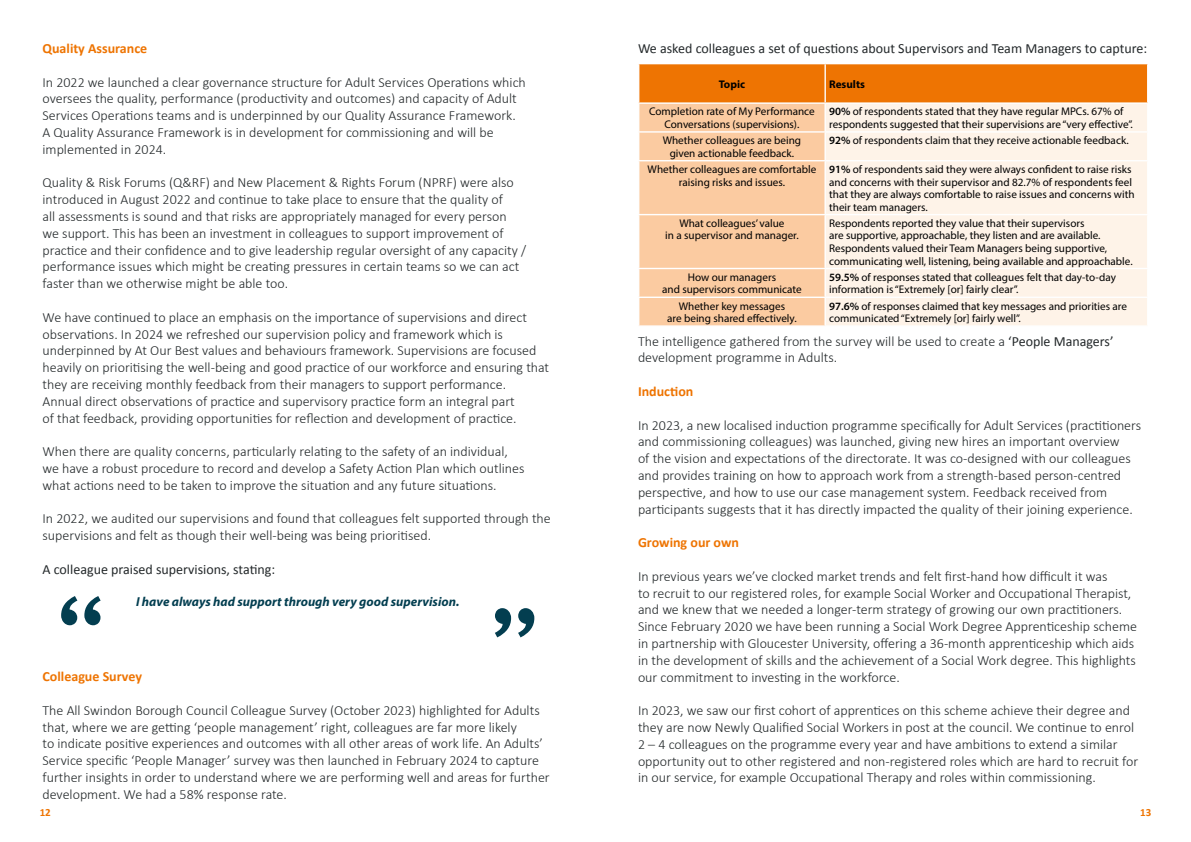
<style>
.page{position:relative;width:1191px;height:842px;background:#fff}
.page>*{position:absolute;margin:0;border:0;box-sizing:border-box;transform-origin:0 0}
.t1{font:130px "Andale Mono";color:#033e50}
.t2{font:300 14px/16.8px "Calibri";color:#23282a}
.t3{font:14px "Calibri";color:#23282a}
.t4{font:700 14px "Calibri";color:#ee7402}
.t5{font:italic 700 13px "Myriad Pro";color:#033e50}
.t6{font:11.1px/12.5px "Myriad Pro";color:#000;text-align:center}
.t7{font:700 11.1px "Myriad Pro";color:#000}
.t8{font:700 11px "Calibri";color:#ee7402}
.s1{font-weight:600}
.s2{font-weight:400}
</style>
<div class="page">
<div style="left:639px;top:161px;width:185px;height:164px;background:#fbcba1"></div>
<div style="left:826px;top:161px;width:321px;height:164px;background:#fef3e8"></div>
<svg style="left:638px;top:64px;width:510px;height:96px;background:#f6b77d"></svg>
<hr style="left:638px;top:131px;width:187px;height:2px;background:#fff">
<hr style="left:638px;top:214px;width:187px;height:1px;background:#fff">
<hr style="left:638px;top:268px;width:187px;height:1px;background:#fff">
<hr style="left:638px;top:297px;width:187px;height:1px;background:#fff">
<hr style="left:825px;top:131px;width:323px;height:2px;background:#fff">
<hr style="left:825px;top:214px;width:323px;height:1px;background:#fff">
<hr style="left:825px;top:268px;width:323px;height:1px;background:#fff">
<hr style="left:825px;top:297px;width:323px;height:1px;background:#fff">
<p class="t4" style="left:43px;top:39px;width:106px">Quality Assurance</p>
<p class="t3" style="left:638px;top:40px;width:511px">We asked colleagues a set of questions about Supervisors and Team Managers to capture:</p>
<p class="t2" style="left:43px;top:73px;width:485px">In 2022 we launched a clear governance structure for Adult Services Operations which oversees the quality, performance (productivity and outcomes) and capacity of Adult Services Operations teams and is underpinned by our Quality Assurance Framework.<br>A Quality Assurance Framework is in development for commissioning and will be implemented in 2024.</p>
<p class="t2" style="left:43px;top:174px;width:485px">Quality &amp; Risk Forums (Q&amp;RF) and New Placement &amp; Rights Forum (NPRF) were also introduced in August 2022 and continue to take place to ensure that the quality of<br>all assessments is sound and that risks are appropriately managed for every person we support. This has been an investment in colleagues to support improvement of practice and their confidence and to give leadership regular oversight of any capacity / performance issues which might be creating pressures in certain teams so we can act faster than we otherwise might be able too.</p>
<p class="t2" style="left:43px;top:309px;width:508px">We have continued to place an emphasis on the importance of supervisions and direct observations. In 2024 we refreshed our supervision policy and framework which is underpinned by At Our Best values and behaviours framework. Supervisions are focused heavily on prioritising the well-being and good practice of our workforce and ensuring that they are receiving monthly feedback from their managers to support performance.<br>Annual direct observations of practice and supervisory practice form an integral part<br>of that feedback, providing opportunities for reflection and development of practice.</p>
<p class="t2" style="left:43px;top:443px;width:483px">When there are quality concerns, particularly relating to the safety of an individual, we have a robust procedure to record and develop a Safety Action Plan which outlines what actions need to be taken to improve the situation and any future situations.</p>
<p class="t2" style="left:43px;top:510px;width:510px">In 2022, we audited our supervisions and found that colleagues felt supported through the supervisions and felt as though their well-being was being prioritised.</p>
<p class="t3" style="left:43px;top:560px;width:234px">A colleague praised supervisions, stating:</p>
<p class="t1" style="left:43px;top:558px;width:79px">“</p>
<p class="t7" style="left:718px;top:77px;width:28px">Topic</p>
<p class="t7" style="left:829px;top:77px;width:37px">Results</p>
<p class="t6" style="left:649px;top:105px;width:167px">Completion rate of My Performance<br>Conversations (supervisions).</p>
<p class="t6" style="left:829px;top:105px;width:305px;text-align:left"><span class="s1">90%</span> of respondents stated that they have regular MPCs. 67% of respondents suggested that their supervisions are “very effective”.</p>
<p class="t6" style="left:662px;top:134px;width:140px">Whether colleagues are being given actionable feedback.</p>
<p class="t6" style="left:829px;top:134px;width:301px"><span class="s1">92%</span> of respondents claim that they receive actionable feedback.</p>
<p class="t6" style="left:647px;top:163px;width:170px">Whether colleagues are comfortable raising risks and issues.</p>
<p class="t6" style="left:829px;top:163px;width:307px;text-align:left"><span class="s1">91%</span> of respondents said they were always confident to raise risks and concerns with their supervisor and 82.7% of respondents feel that they are always comfortable to raise issues and concerns with their team managers.</p>
<p class="t6" style="left:665px;top:217px;width:135px">What colleagues’ value<br>in a supervisor and manager.</p>
<p class="t6" style="left:829px;top:217px;width:305px;text-align:left">Respondents reported they value that their supervisors<br>are supportive, approachable, they listen and are available.<br>Respondents valued their Team Managers being supportive, communicating well, listening, being available and approachable.</p>
<p class="t6" style="left:662px;top:271px;width:141px">How our managers<br>and supervisors communicate</p>
<p class="t6" style="left:829px;top:271px;width:288px;text-align:left"><span class="s1">59.5%</span> of responses stated that colleagues felt that day-to-day information is “Extremely [or] fairly clear”.</p>
<p class="t6" style="left:667px;top:299px;width:131px">Whether key messages<br>are being shared effectively.</p>
<p class="t6" style="left:829px;top:299px;width:299px;text-align:left"><span class="s1">97.6%</span> of responses claimed that key messages and priorities are communicated “Extremely [or] fairly well”.</p>
<p class="t2" style="left:638px;top:332px;width:477px">The intelligence gathered from the survey will be used to create a <span class="s2">‘People Managers’ </span>development programme in Adults.</p>
<p class="t4" style="left:638px;top:382px;width:57px">Induction</p>
<p class="t2" style="left:638px;top:416px;width:504px">In 2023, a new localised induction programme specifically for Adult Services (practitioners and commissioning colleagues) was launched, giving new hires an important overview<br>of the vision and expectations of the directorate. It was co-designed with our colleagues and provides training on how to approach work from a strength-based person-centred perspective, and how to use our case management system. Feedback received from participants suggests that it has directly impacted the quality of their joining experience.</p>
<p class="t4" style="left:638px;top:533px;width:103px">Growing our own</p>
<p class="t2" style="left:638px;top:568px;width:500px">In previous years we’ve clocked market trends and felt first-hand how difficult it was<br>to recruit to our registered roles, for example Social Worker and Occupational Therapist, and we knew that we needed a longer-term strategy of growing our own practitioners.<br>Since February 2020 we have been running a Social Work Degree Apprenticeship scheme in partnership with Gloucester University, offering a 36-month apprenticeship which aids in the development of skills and the achievement of a Social Work degree. This highlights our commitment to investing in the workforce.</p>
<p class="t2" style="left:638px;top:702px;width:502px">In 2023, we saw our first cohort of apprentices on this scheme achieve their degree and they are now Newly Qualified Social Workers in post at the council. We continue to enrol 2 – 4 colleagues on the programme every year and have ambitions to extend a similar opportunity out to other registered and non-registered roles which are hard to recruit for in our service, for example Occupational Therapy and roles within commissioning.</p>
<p class="t5" style="left:136px;top:593px;width:325px">I have always had support through very good supervision.</p>
<p class="t1" style="left:553px;top:675px;width:79px;rotate:-180deg">“</p>
<p class="t4" style="left:43px;top:668px;width:101px">Colleague Survey</p>
<p class="t2" style="left:43px;top:702px;width:509px">The All Swindon Borough Council Colleague Survey (October 2023) highlighted for Adults that, where we are getting ‘people management’ right, colleagues are far more likely<br>to indicate positive experiences and outcomes with all other areas of work life. An Adults’ Service specific ‘People Manager’ survey was then launched in February 2024 to capture further insights in order to understand where we are performing well and areas for further development. We had a 58% response rate.</p>
<p class="t8" style="left:40px;top:805px;width:13px">12</p>
<p class="t8" style="left:1140px;top:805px;width:13px">13</p>
</div>
